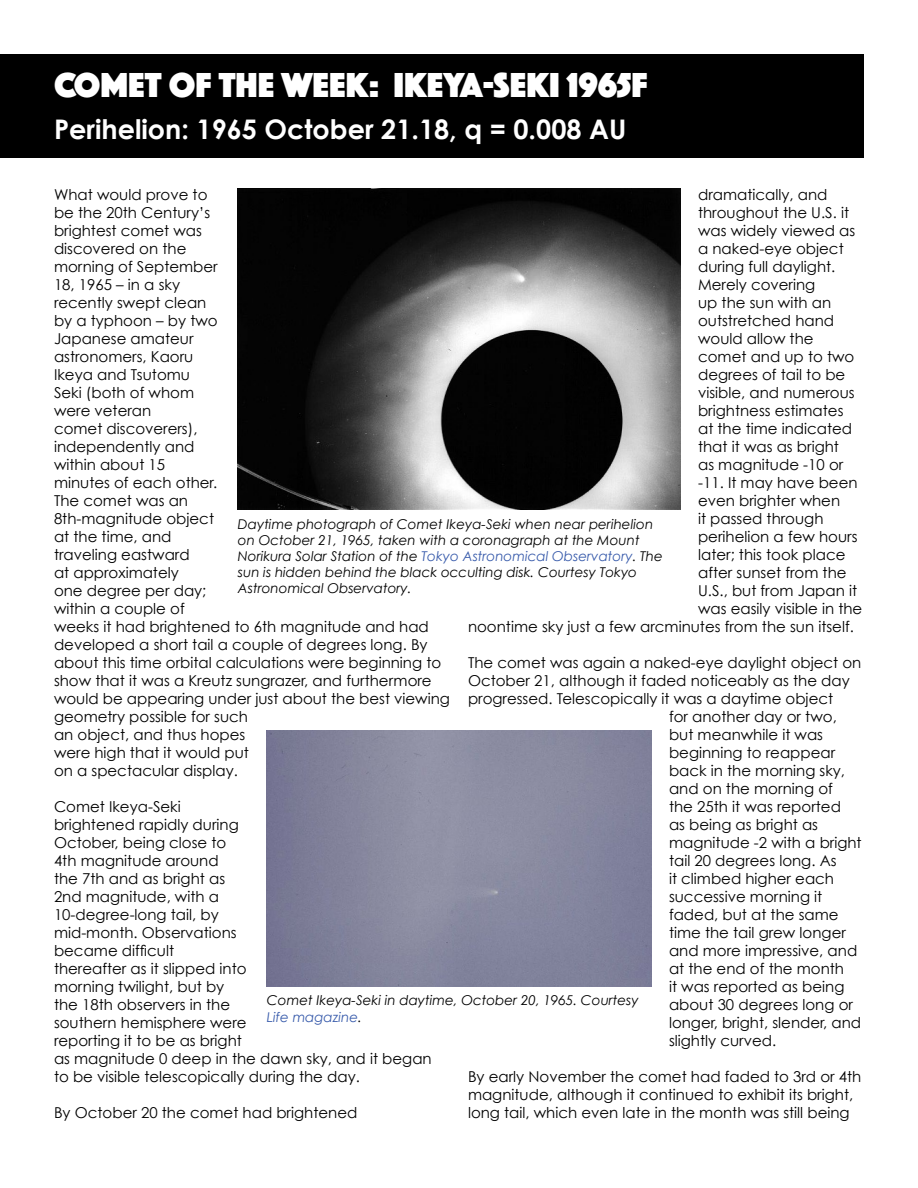
<style>
.page{position:relative;width:918px;height:1188px;background:#fff}
.page>*{position:absolute;margin:0;border:0;box-sizing:border-box;transform-origin:0 0}
.t1{font:36px "Phosphate Solid";color:#fff}
.t2{font:700 27px "Century Gothic";color:#fff}
.Body_Type{font:15px/18px "Century Gothic";color:#000}
.Cutlines{font:italic 13.5px/16.2px "Century Gothic";color:#000}
.s1{color:#385bab}
</style>
<div class="page">
<div style="left:0;top:54px;width:864px;height:104px;background:#000"></div>
<img style="left:267px;top:730px;width:384px;height:256px">
<img style="left:238px;top:189px;width:442px;height:321px">
<p class="t1" style="left:54px;top:59px;width:595px">COMET OF THE WEEK: IKEYA-SEKI 1965F</p>
<p class="t2" style="left:54px;top:112px;width:574px">Perihelion: 1965 October 21.18, q = 0.008 AU</p>
<p class="Body_Type" style="left:698px;top:186px;width:131px">dramatically, and</p>
<p class="Body_Type" style="left:698px;top:204px;width:153px">throughout the U.S. it</p>
<p class="Body_Type" style="left:698px;top:222px;width:159px">was widely viewed as</p>
<p class="Body_Type" style="left:698px;top:240px;width:147px">a naked-eye object</p>
<p class="Body_Type" style="left:698px;top:258px;width:139px">during full daylight.</p>
<p class="Body_Type" style="left:698px;top:276px;width:119px">Merely covering</p>
<p class="Body_Type" style="left:698px;top:294px;width:135px">up the sun with an</p>
<p class="Body_Type" style="left:698px;top:312px;width:138px">outstretched hand</p>
<p class="Body_Type" style="left:698px;top:330px;width:117px">would allow the</p>
<p class="Body_Type" style="left:698px;top:348px;width:158px">comet and up to two</p>
<p class="Body_Type" style="left:698px;top:366px;width:149px">degrees of tail to be</p>
<p class="Body_Type" style="left:698px;top:384px;width:158px">visible, and numerous</p>
<p class="Body_Type" style="left:698px;top:402px;width:147px">brightness estimates</p>
<p class="Body_Type" style="left:698px;top:420px;width:156px">at the time indicated</p>
<p class="Body_Type" style="left:698px;top:438px;width:142px">that it was as bright</p>
<p class="Body_Type" style="left:698px;top:456px;width:147px">as magnitude -10 or</p>
<p class="Body_Type" style="left:698px;top:474px;width:161px">-11. It may have been</p>
<p class="Body_Type" style="left:698px;top:492px;width:144px">even brighter when</p>
<p class="Body_Type" style="left:698px;top:510px;width:127px">it passed through</p>
<p class="Body_Type" style="left:698px;top:528px;width:161px">perihelion a few hours</p>
<p class="Body_Type" style="left:698px;top:546px;width:149px">later; this took place</p>
<p class="Body_Type" style="left:698px;top:564px;width:150px">after sunset from the</p>
<p class="Body_Type" style="left:698px;top:582px;width:161px">U.S., but from Japan it</p>
<p class="Body_Type" style="left:698px;top:600px;width:166px">was easily visible in the</p>
<p class="Body_Type" style="left:468px;top:618px;width:387px">noontime sky just a few arcminutes from the sun itself.</p>
<p class="Body_Type" style="left:468px;top:654px;width:395px">The comet was again a naked-eye daylight object on</p>
<p class="Body_Type" style="left:468px;top:672px;width:383px">October 21, although it faded noticeably as the day</p>
<p class="Body_Type" style="left:468px;top:690px;width:367px">progressed. Telescopically it was a daytime object</p>
<p class="Body_Type" style="left:669px;top:708px;width:169px">for another day or two,</p>
<p class="Body_Type" style="left:669px;top:726px;width:156px">but meanwhile it was</p>
<p class="Body_Type" style="left:669px;top:744px;width:168px">beginning to reappear</p>
<p class="Body_Type" style="left:669px;top:762px;width:178px">back in the morning sky,</p>
<p class="Body_Type" style="left:669px;top:780px;width:165px">and on the morning of</p>
<p class="Body_Type" style="left:669px;top:798px;width:173px">the 25th it was reported</p>
<p class="Body_Type" style="left:669px;top:816px;width:151px">as being as bright as</p>
<p class="Body_Type" style="left:669px;top:834px;width:194px">magnitude -2 with a bright</p>
<p class="Body_Type" style="left:669px;top:852px;width:169px">tail 20 degrees long. As</p>
<p class="Body_Type" style="left:669px;top:870px;width:167px">it climbed higher each</p>
<p class="Body_Type" style="left:669px;top:888px;width:155px">successive morning it</p>
<p class="Body_Type" style="left:669px;top:906px;width:171px">faded, but at the same</p>
<p class="Body_Type" style="left:669px;top:924px;width:178px">time the tail grew longer</p>
<p class="Body_Type" style="left:669px;top:942px;width:190px">and more impressive, and</p>
<p class="Body_Type" style="left:669px;top:960px;width:177px">at the end of the month</p>
<p class="Body_Type" style="left:669px;top:978px;width:177px">it was reported as being</p>
<p class="Body_Type" style="left:669px;top:996px;width:186px">about 30 degrees long or</p>
<p class="Body_Type" style="left:669px;top:1014px;width:194px">longer, bright, slender, and</p>
<p class="Body_Type" style="left:669px;top:1032px;width:109px">slightly curved.</p>
<p class="Body_Type" style="left:468px;top:1068px;width:395px">By early November the comet had faded to 3rd or 4th magnitude, although it continued to exhibit its bright, long tail, which even late in the month was still being</p>
<p class="Body_Type" style="left:54px;top:186px;width:398px">What would prove to<br>be the 20th Century’s<br>brightest comet was<br>discovered on the<br>morning of September<br>18, 1965 – in a sky<br>recently swept clean<br>by a typhoon – by two<br>Japanese amateur<br>astronomers, Kaoru<br>Ikeya and Tsutomu<br>Seki (both of whom<br>were veteran<br>comet discoverers),<br>independently and<br>within about 15<br>minutes of each other.<br>The comet was an<br>8th-magnitude object<br>at the time, and<br>traveling eastward<br>at approximately<br>one degree per day;<br>within a couple of<br>weeks it had brightened to 6th magnitude and had developed a short tail a couple of degrees long. By about this time orbital calculations were beginning to show that it was a Kreutz sungrazer, and furthermore would be appearing under just about the best viewing geometry possible for such<br>an object, and thus hopes<br>were high that it would put<br>on a spectacular display.</p>
<p class="Body_Type" style="left:54px;top:798px;width:379px">Comet Ikeya-Seki<br>brightened rapidly during<br>October, being close to<br>4th magnitude around<br>the 7th and as bright as<br>2nd magnitude, with a<br>10-degree-long tail, by<br>mid-month. Observations<br>became difficult<br>thereafter as it slipped into<br>morning twilight, but by<br>the 18th observers in the<br>southern hemisphere were<br>reporting it to be as bright<br>as magnitude 0 deep in the dawn sky, and it began to be visible telescopically during the day.</p>
<p class="Body_Type" style="left:54px;top:1104px;width:305px">By October 20 the comet had brightened</p>
<p class="Cutlines" style="left:238px;top:515px;width:427px">Daytime photograph of Comet Ikeya-Seki when near perihelion on October 21, 1965, taken with a coronagraph at the Mount Norikura Solar Station of the <span class="s1">Tokyo Astronomical Observatory</span>. The sun is hidden behind the black occulting disk. Courtesy Tokyo Astronomical Observatory.</p>
<p class="Cutlines" style="left:267px;top:992px;width:373px">Comet Ikeya-Seki in daytime, October 20, 1965. Courtesy<br><span class="s1">Life magazine</span>.</p>
</div>
